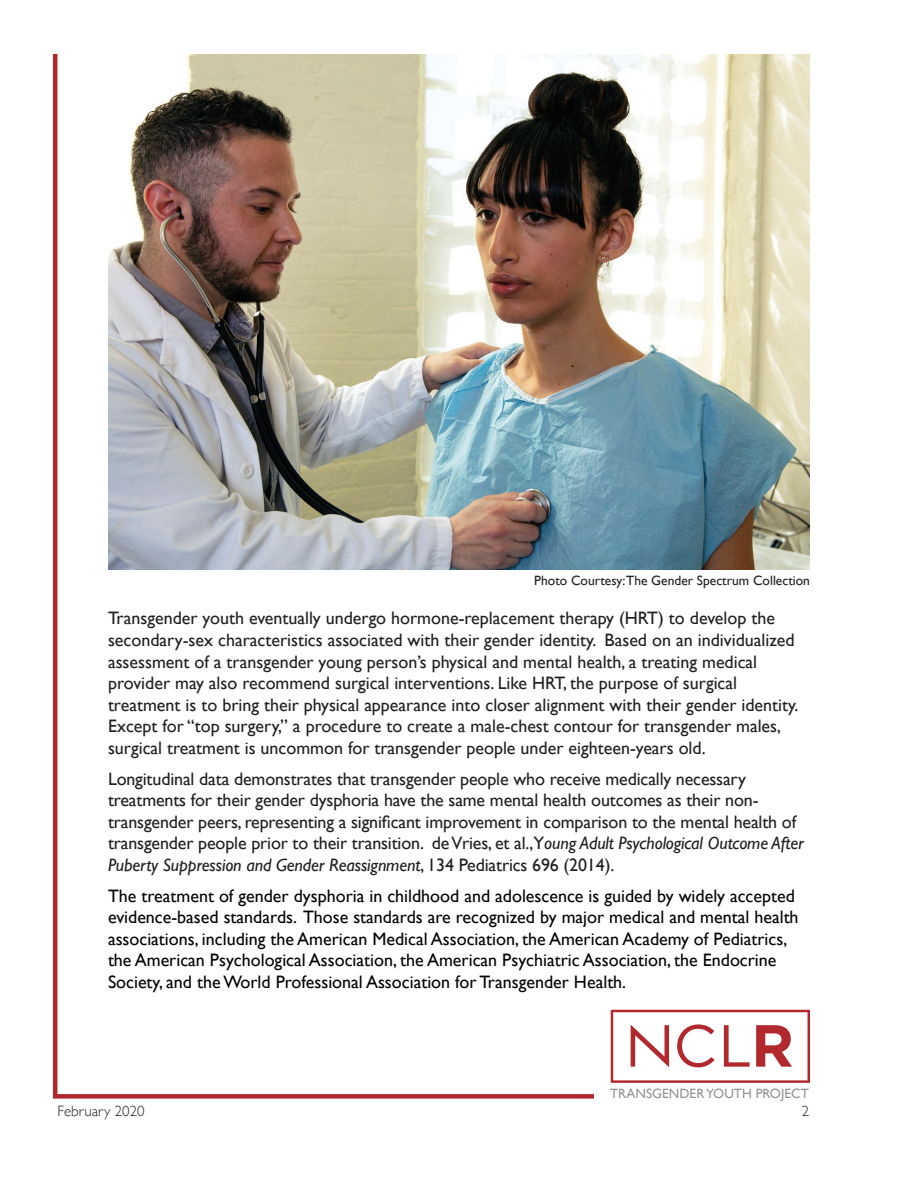
<style>
.page{position:relative;width:918px;height:1188px;background:#fff}
.page>*{position:absolute;margin:0;border:0;box-sizing:border-box;transform-origin:0 0}
.t1{font:18px/21.6px "Gill Sans";color:#231f20}
.t2{font:18px/21.6px "Gill Sans";color:#040503}
.t3{font:300 15px "Gill Sans";color:#231f20}
.t4{font:13.5px "Gill Sans";color:#231f20}
.t5{font:13.5px "Gill Sans";color:#939598}
.s1{font-style:italic}
</style>
<div class="page">
<img style="left:108px;top:54px;width:702px;height:516px">
<hr style="left:53px;top:54px;width:4px;height:1042px;background:#b1282c">
<div style="left:53px;top:1094px;width:541px;height:5px;background:#b1282c"></div>
<svg style="left:611px;top:1010px;width:199px;height:73px"></svg>
<p class="t4" style="left:534px;top:573px;width:277px">Photo Courtesy:The Gender Spectrum Collection</p>
<p class="t1" style="left:108px;top:607px;width:692px">Transgender youth eventually undergo hormone-replacement therapy (HRT) to develop the secondary-sex characteristics associated with their gender identity. Based on an individualized assessment of a transgender young person’s physical and mental health, a treating medical provider may also recommend surgical interventions. Like HRT, the purpose of surgical treatment is to bring their physical appearance into closer alignment with their gender identity.<br>Except for “top surgery,” a procedure to create a male-chest contour for transgender males, surgical treatment is uncommon for transgender people under eighteen-years old.</p>
<p class="t1" style="left:108px;top:768px;width:697px">Longitudinal data demonstrates that transgender people who receive medically necessary treatments for their gender dysphoria have the same mental health outcomes as their non&shy;transgender peers, representing a significant improvement in comparison to the mental health of transgender people prior to their transition. de Vries, et al.,Y<span class="s1">oung Adult Psychological Outcome After Puberty Suppression and Gender Reassignment</span>, 134 Pediatrics 696 (2014).</p>
<p class="t2" style="left:108px;top:885px;width:692px">The treatment of gender dysphoria in childhood and adolescence is guided by widely accepted evidence-based standards. Those standards are recognized by major medical and mental health associations, including the American Medical Association, the American Academy of Pediatrics, the American Psychological Association, the American Psychiatric Association, the Endocrine Society, and the World Professional Association for Transgender Health.</p>
<p class="t5" style="left:610px;top:1085px;width:200px">TRANSGENDER YOUTH PROJECT</p>
<p class="t3" style="left:57px;top:1099px;width:89px">February 2020</p>
<p class="t3" style="left:802px;top:1099px;width:9px">2</p>
</div>
